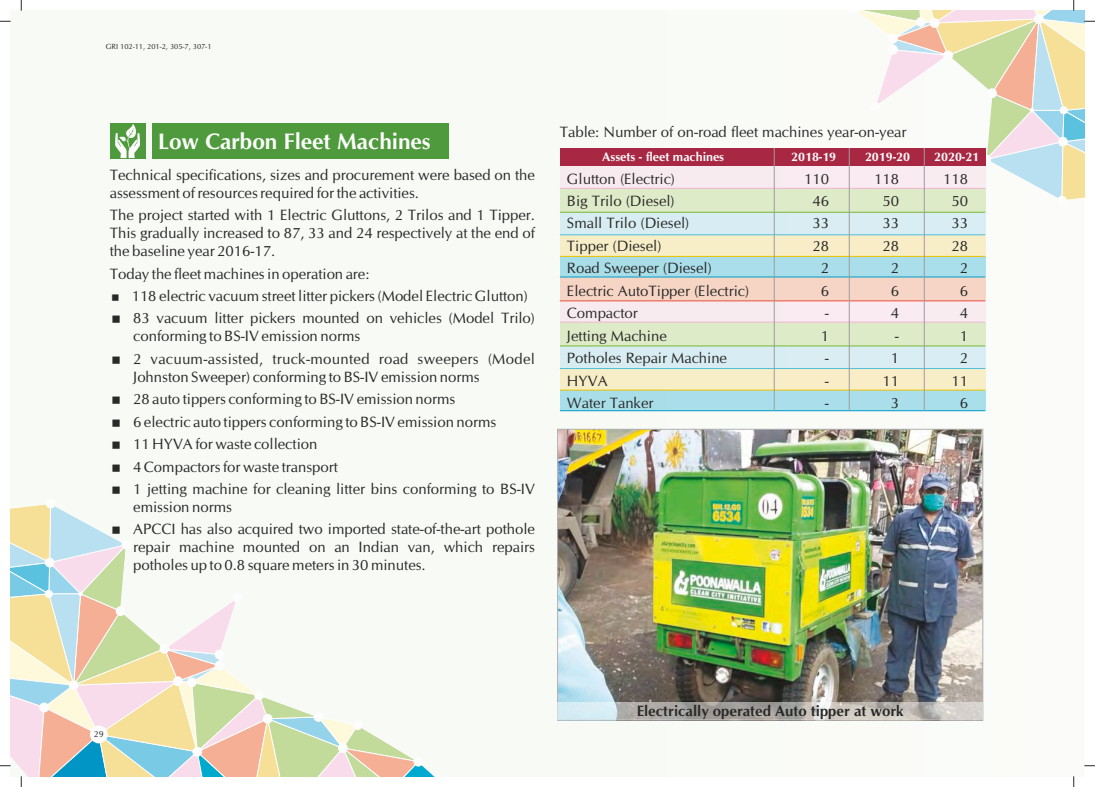
<style>
.page{position:relative;width:1095px;height:787px;background:#fff}
.page>*{position:absolute;margin:0;border:0;box-sizing:border-box;transform-origin:0 0}
.t1{font:700 22.5px "CG Omega";color:#fdfdfd}
.t2{font:15px/22.4px "CG Omega";color:#292928}
.t3{font:15px/22.4px "CG Omega";letter-spacing:.02em;color:#292928}
.t4{font:700 15px "CG Omega";color:#292928}
.t5{font:700 12.5px "CG Omega";color:#fdfdfd}
.t6{font:8.75px "CG Omega";color:#292928}
.t7{font:7.5px "CG Omega";color:#292928}
</style>
<div class="page">
<div style="left:11px;top:11px;width:1073px;height:765px;background:#f7faf5"></div>
<div style="left:46px;top:498px;width:9px;height:10px;background:#fdfdfd;border:1px solid #fdfdfd;border-radius:50%"></div>
<div style="left:1057px;top:196px;width:10px;height:10px;background:#fdfdfd;border:1px solid #fdfdfd;border-radius:50%"></div>
<div style="left:110px;top:123px;width:35px;height:36px;background:#4f9a3c"></div>
<div style="left:152px;top:123px;width:297px;height:36px;background:#4f9a3c"></div>
<img style="left:559px;top:431px;width:422px;height:271px">
<div style="left:560px;top:148px;width:425px;height:18px;background:#a82843"></div>
<div style="left:560px;top:166px;width:425px;height:22px;background:#f8ebf0"></div>
<div style="left:560px;top:212px;width:425px;height:23px;background:#d8edf3"></div>
<div style="left:560px;top:346px;width:425px;height:22px;background:#d8edf3"></div>
<div style="left:560px;top:256px;width:425px;height:21px;background:#a9deea"></div>
<div style="left:560px;top:390px;width:425px;height:21px;background:#a9deea"></div>
<div style="left:560px;top:301px;width:425px;height:21px;background:#f8ebf0"></div>
<div style="left:560px;top:188px;width:425px;height:24px;background:#ddebc8"></div>
<div style="left:560px;top:322px;width:425px;height:24px;background:#ddebc8"></div>
<div style="left:560px;top:235px;width:425px;height:21px;background:#f7edc6"></div>
<div style="left:560px;top:368px;width:425px;height:22px;background:#f7edc6"></div>
<div style="left:560px;top:277px;width:425px;height:24px;background:#f6d5c5"></div>
<hr style="left:560px;top:188px;width:425px;height:1px;background:#f3b5d2">
<hr style="left:560px;top:322px;width:425px;height:1px;background:#f3b5d2">
<hr style="left:560px;top:212px;width:425px;height:1px;background:#78b833">
<hr style="left:560px;top:345px;width:425px;height:1px;background:#78b833">
<hr style="left:560px;top:234px;width:425px;height:1px;background:#4fbfdd">
<hr style="left:560px;top:368px;width:425px;height:1px;background:#4fbfdd">
<hr style="left:560px;top:256px;width:425px;height:1px;background:#eac400">
<hr style="left:560px;top:390px;width:425px;height:1px;background:#eac400">
<hr style="left:560px;top:277px;width:425px;height:1px;background:#009ecb">
<hr style="left:560px;top:410px;width:425px;height:1px;background:#009ecb">
<hr style="left:560px;top:300px;width:425px;height:1px;background:#ea523d">
<hr style="left:774px;top:148px;width:1px;height:263px;background:#9d9d9d">
<hr style="left:849px;top:148px;width:1px;height:263px;background:#9d9d9d">
<hr style="left:924px;top:148px;width:1px;height:263px;background:#9d9d9d">
<div style="left:558px;top:702px;width:425px;height:18px;background:#fdfdfd;opacity:.5"></div>
<svg style="left:115px;top:124px;width:25px;height:34px"></svg>
<svg style="left:848px;top:0;width:247px;height:202px"></svg>
<svg style="left:0;top:502px;width:436px;height:285px"></svg>
<p class="t7" style="left:106px;top:44px;width:107px">GRI 102-11, 201-2, 305-7, 307-1</p>
<h1 class="t1" style="left:158px;top:132px;width:274px">Low Carbon Fleet Machines</h1>
<p class="t2" style="left:560px;top:122px;width:348px">Table: Number of on-road fleet machines year-on-year</p>
<p class="t5" style="left:602px;top:151px;width:123px">Assets - fleet machines</p>
<p class="t5" style="left:791px;top:151px;width:46px">2018-19</p>
<p class="t5" style="left:865px;top:151px;width:46px">2019-20</p>
<p class="t5" style="left:934px;top:151px;width:46px">2020-21</p>
<p class="t2" style="left:567px;top:168px;width:184px">Glutton (Electric)<br>Big Trilo (Diesel)<br>Small Trilo (Diesel)<br>Tipper (Diesel)<br>Road Sweeper (Diesel)<br>Electric AutoTipper (Electric)<br>Compactor<br>Jetting Machine<br>Potholes Repair Machine<br>HYVA<br>Water Tanker</p>
<p class="t2" style="left:804px;top:168px;width:26px;text-align:right">110<br>46<br>33<br>28<br>2<br>6<br>-<br>1<br>-<br>-<br>-</p>
<p class="t2" style="left:943px;top:168px;width:26px;text-align:right">118<br>50<br>33<br>28<br>2<br>6<br>4<br>1<br>2<br>11<br>6</p>
<p class="t2" style="left:110px;top:167px;width:427px;line-height:17.9px">Technical specifications, sizes and procurement were based on the assessment of resources required for the activities.</p>
<p class="t2" style="left:110px;top:207px;width:427px;line-height:17.9px;text-align:justify">The project started with 1 Electric Gluttons, 2 Trilos and 1 Tipper.<br>This gradually increased to 87, 33 and 24 respectively at the end of the baseline year 2016-17.</p>
<p class="t2" style="left:132px;top:263px;width:405px;text-indent:-22px">Today the fleet machines in operation are:<br>118 electric vacuum street litter pickers (Model Electric Glutton)<br>83 vacuum litter pickers mounted on vehicles (Model Trilo)</p>
<p class="t3" style="left:133px;top:326px;width:403px">conforming to BS-IV emission norms<br>2 vacuum-assisted, truck-mounted road sweepers (Model</p>
<p class="t2" style="left:133px;top:366px;width:403px">Johnston Sweeper) conforming to BS-IV emission norms<br>28 auto tippers conforming to BS-IV emission norms<br>6 electric auto tippers conforming to BS-IV emission norms<br>11 HYVA for waste collection<br>4 Compactors for waste transport<br>1 jetting machine for cleaning litter bins conforming to BS-IV</p>
<p class="t2" style="left:133px;top:496px;width:403px">emission norms<br>APCCI has also acquired two imported state-of-the-art pothole</p>
<p class="t2" style="left:133px;top:539px;width:403px;line-height:17.9px">repair machine mounted on an Indian van, which repairs potholes up to 0.8 square meters in 30 minutes.</p>
<p class="t2" style="left:874px;top:168px;width:26px;text-align:right">118<br>50<br>33<br>28<br>2<br>6<br>4<br>-<br>1<br>11<br>3</p>
<p class="t6" style="left:94px;top:730px;width:11px">29</p>
<p class="t4" style="left:637px;top:705px;width:269px">Electrically operated Auto tipper at work</p>
</div>
